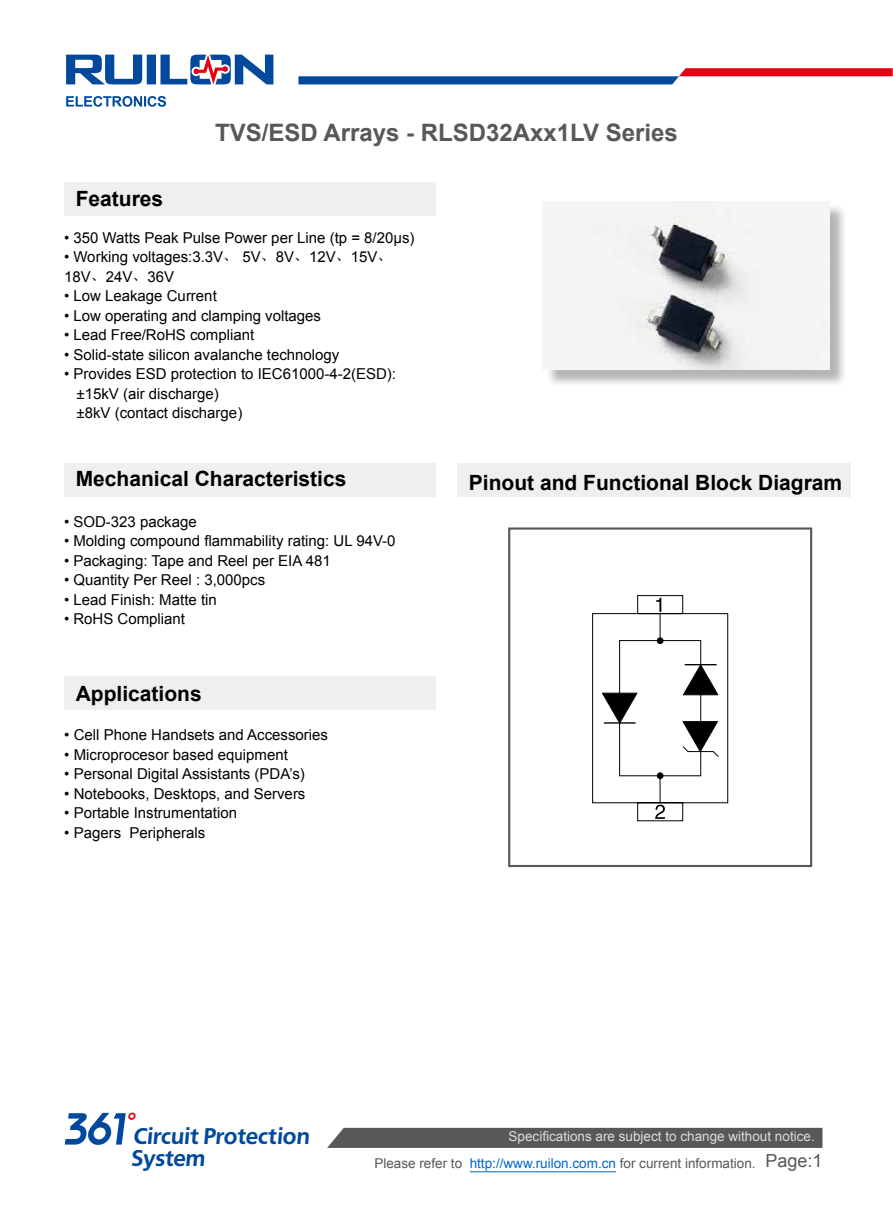
<style>
.page{position:relative;width:893px;height:1212px;background:#fff}
.page>*{position:absolute;margin:0;border:0;box-sizing:border-box;transform-origin:0 0}
.t1{font:700 24px "Arial";color:#595757}
.t2{font:700 22.95px/21.8px "Frutiger";color:#00499d}
.t3{font:700 21px "Arial";color:#000}
.t4{font:18px "Arial";color:#595757}
.t5{font:15px/19.5px "Arial";color:#000}
.t6{font:13.5px/26.4px "Arial";color:#dcdddd}
.s1{font-family:"Adobe Song Std";font-weight:300}
.s2{color:#595757}
.s3{color:#06c}
</style>
<div class="page">
<svg style="left:298px;top:68px;width:595px;height:16px"></svg>
<svg style="left:66px;top:96px;width:100px;height:11px"></svg>
<svg style="left:66px;top:55px;width:207px;height:29px"></svg>
<svg style="left:65px;top:1112px;width:71px;height:33px"></svg>
<div style="left:327px;top:1128px;width:495px;height:20px;background:#595757"></div>
<hr style="left:470px;top:1171px;width:146px;height:1px;background:#06c">
<div style="left:457px;top:463px;width:393px;height:34px;background:#efefef"></div>
<div style="left:508px;top:527px;width:304px;height:340px;border:2px solid #595757"></div>
<div style="left:545px;top:203px;width:303px;height:184px;background:#000;opacity:.3"></div>
<img style="left:545px;top:201px;width:284px;height:168px">
<svg style="left:592px;top:595px;width:137px;height:227px"></svg>
<div style="left:657px;top:637px;width:6px;height:7px;border:1px solid #000;border-radius:50%"></div>
<div style="left:619px;top:640px;width:82px;height:136px;border:1px solid #000"></div>
<div style="left:64px;top:463px;width:372px;height:34px;background:#efefef"></div>
<div style="left:64px;top:676px;width:372px;height:34px;background:#efefef"></div>
<div style="left:64px;top:182px;width:372px;height:34px;background:#efefef"></div>
<h3 class="t3" style="left:76px;top:185px;width:89px">Features</h3>
<h1 class="t1" style="left:215px;top:117px;width:464px">TVS/ESD Arrays - RLSD32Axx1LV Series</h1>
<p class="t5" style="left:64px;top:228px;width:352px">• 350 Watts Peak Pulse Power per Line (tp = 8/20μs)</p>
<p class="t5" style="left:64px;top:247px;width:330px">• Working voltages:3.3V<span class="s1">、</span> 5V<span class="s1">、</span>8V<span class="s1">、</span>12V<span class="s1">、</span>15V<span class="s1">、<br></span>18V<span class="s1">、</span>24V<span class="s1">、</span>36V</p>
<p class="t5" style="left:64px;top:286px;width:154px">• Low Leakage Current</p>
<p class="t5" style="left:64px;top:306px;width:259px">• Low operating and clamping voltages</p>
<p class="t5" style="left:64px;top:325px;width:192px">• Lead Free/RoHS compliant</p>
<p class="t5" style="left:64px;top:345px;width:277px">• Solid-state silicon avalanche technology</p>
<p class="t5" style="left:77px;top:364px;width:321px;text-indent:-13px">• Provides ESD protection to IEC61000-4-2(ESD): ±15kV (air discharge)<br>±8kV (contact discharge)</p>
<h3 class="t3" style="left:76px;top:465px;width:272px">Mechanical Characteristics</h3>
<p class="t5" style="left:64px;top:512px;width:134px">• SOD-323 package</p>
<p class="t5" style="left:64px;top:531px;width:333px">• Molding compound flammability rating: UL 94V-0</p>
<p class="t5" style="left:64px;top:551px;width:268px">• Packaging: Tape and Reel per EIA 481</p>
<p class="t5" style="left:64px;top:570px;width:203px">• Quantity Per Reel : 3,000pcs</p>
<p class="t5" style="left:64px;top:590px;width:154px">• Lead Finish: Matte tin</p>
<p class="t5" style="left:64px;top:609px;width:123px">• RoHS Compliant</p>
<h3 class="t3" style="left:76px;top:679px;width:128px">Applications</h3>
<p class="t5" style="left:64px;top:725px;width:265px">• Cell Phone Handsets and Accessories</p>
<p class="t5" style="left:64px;top:745px;width:225px">• Microprocesor based equipment</p>
<p class="t5" style="left:64px;top:764px;width:242px">• Personal Digital Assistants (PDA’s)</p>
<p class="t5" style="left:64px;top:784px;width:243px">• Notebooks, Desktops, and Servers</p>
<p class="t5" style="left:64px;top:803px;width:174px">• Portable Instrumentation</p>
<p class="t5" style="left:64px;top:823px;width:143px">• Pagers Peripherals</p>
<h3 class="t3" style="left:469px;top:468px;width:375px">Pinout and Functional Block Diagram</h3>
<h2 class="t2" style="left:130px;top:1127px;width:183px">Circuit Protection<br>System</h2>
<p class="t6" style="left:374px;top:1123px;width:442px;text-indent:134px">Specifications are subject to change without notice.<br><span class="s2">Please refer to</span> <span class="s3">http://www.ruilon.com.cn</span> <span class="s2">for current information.</span></p>
<p class="t4" style="left:765px;top:1148px;width:59px">Page:1</p>
</div>
